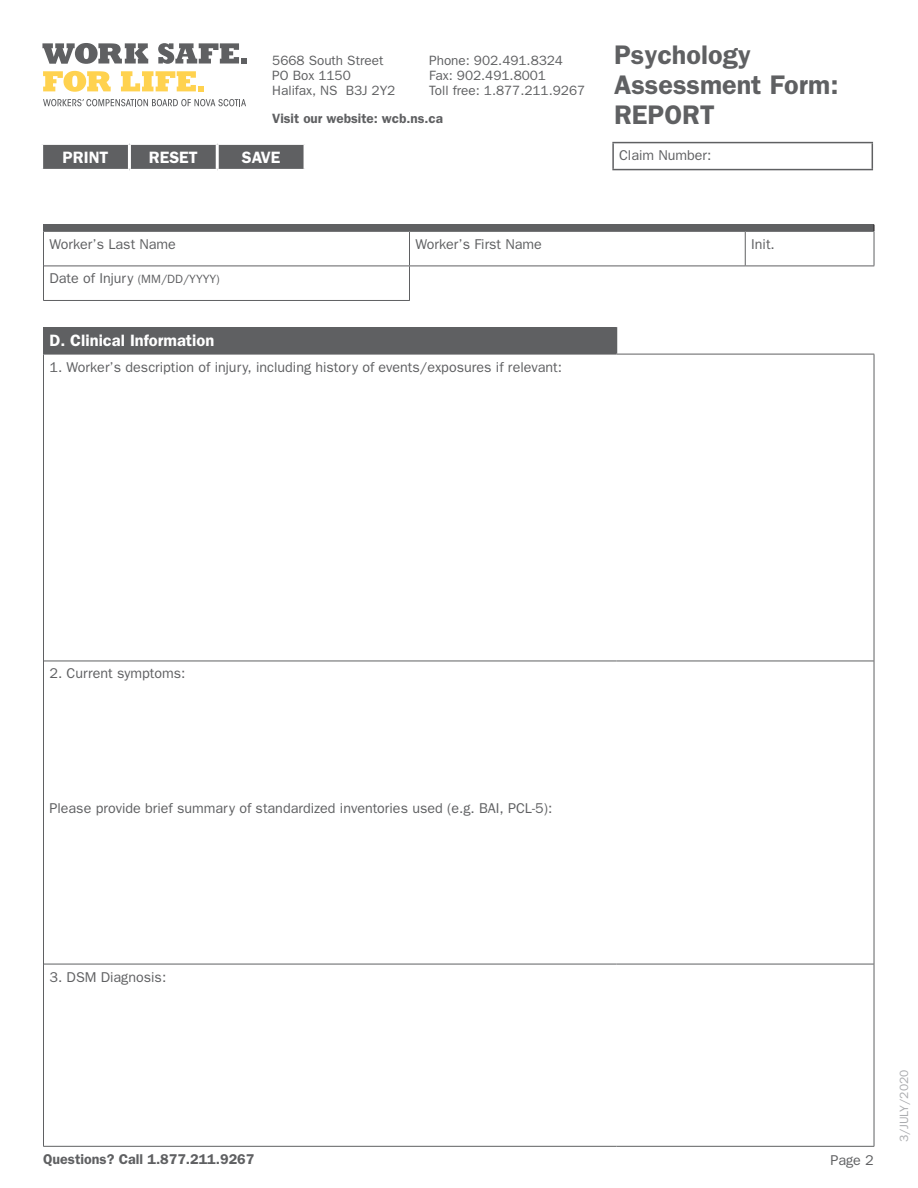
<style>
.page{position:relative;width:918px;height:1188px;background:#fff}
.page>*{position:absolute;margin:0;border:0;box-sizing:border-box;transform-origin:0 0}
.text{font:600 27px/30px "Franklin Gothic";color:#5f6062}
.text-2{font:600 16.5px "Franklin Gothic";color:#fff}
.text-3{font:14.25px "Franklin Gothic";color:#5f6062}
.text-4{font:600 14.25px "Franklin Gothic";color:#5f6062}
.text-5{font:13.5px "Franklin Gothic";color:#5f6062}
.text-6{font:600 13.5px "Franklin Gothic";color:#5f6062}
.t1{font:12px "Franklin Gothic";color:#aaacaf}
.s1{font-size:12px}
</style>
<div class="page">
<svg style="left:43px;top:99px;width:203px;height:7px"></svg>
<svg style="left:43px;top:71px;width:68px;height:21px"></svg>
<svg style="left:121px;top:71px;width:83px;height:20px"></svg>
<svg style="left:42px;top:43px;width:106px;height:21px"></svg>
<svg style="left:158px;top:43px;width:88px;height:21px"></svg>
<hr style="left:612px;top:143px;width:2px;height:26px;background:#5f6062">
<svg style="left:872px;top:143px;width:1px;height:26px"></svg>
<hr style="left:612px;top:169px;width:261px;height:1px;background:#5f6062">
<hr style="left:612px;top:142px;width:261px;height:1px;background:#5f6062">
<div style="left:44px;top:225px;width:830px;height:6px;background:#5f6062"></div>
<hr style="left:409px;top:232px;width:1px;height:34px;background:#5f6062">
<hr style="left:409px;top:266px;width:1px;height:34px;background:#5f6062">
<hr style="left:43px;top:231px;width:366px;height:1px;background:#5f6062">
<hr style="left:410px;top:231px;width:335px;height:1px;background:#5f6062">
<hr style="left:745px;top:231px;width:129px;height:1px;background:#5f6062">
<hr style="left:44px;top:266px;width:366px;height:1px;background:#5f6062">
<hr style="left:410px;top:266px;width:335px;height:1px;background:#5f6062">
<hr style="left:745px;top:266px;width:129px;height:1px;background:#5f6062">
<hr style="left:43px;top:300px;width:367px;height:1px;background:#5f6062">
<hr style="left:43px;top:232px;width:1px;height:34px;background:#5f6062">
<hr style="left:745px;top:232px;width:1px;height:34px;background:#5f6062">
<hr style="left:874px;top:232px;width:1px;height:34px;background:#5f6062">
<hr style="left:43px;top:266px;width:1px;height:34px;background:#5f6062">
<div style="left:44px;top:327px;width:572px;height:27px;background:#5f6062"></div>
<hr style="left:43px;top:964px;width:1px;height:182px;background:#5f6062">
<hr style="left:43px;top:354px;width:1px;height:307px;background:#5f6062">
<hr style="left:43px;top:661px;width:1px;height:303px;background:#5f6062">
<hr style="left:874px;top:354px;width:1px;height:307px;background:#5f6062">
<hr style="left:874px;top:661px;width:1px;height:303px;background:#5f6062">
<hr style="left:874px;top:964px;width:1px;height:182px;background:#5f6062">
<svg style="left:616px;top:327px;width:1px;height:27px"></svg>
<hr style="left:43px;top:354px;width:574px;height:1px;background:#5f6062">
<hr style="left:616px;top:354px;width:258px;height:1px;background:#5f6062">
<hr style="left:44px;top:661px;width:572px;height:1px;background:#5f6062">
<hr style="left:616px;top:661px;width:258px;height:1px;background:#5f6062">
<hr style="left:44px;top:964px;width:572px;height:1px;background:#5f6062">
<hr style="left:616px;top:964px;width:258px;height:1px;background:#5f6062">
<hr style="left:43px;top:1146px;width:574px;height:1px;background:#5f6062">
<hr style="left:616px;top:1146px;width:258px;height:1px;background:#5f6062">
<div style="left:43px;top:145px;width:261px;height:24px;background:#5f6062"></div>
<hr style="left:128px;top:145px;width:3px;height:24px;background:#fff">
<hr style="left:216px;top:145px;width:3px;height:24px;background:#fff">
<p class="text-5" style="left:272px;top:52px;width:113px">5668 South Street</p>
<p class="text-5" style="left:272px;top:67px;width:80px">PO Box 1150</p>
<p class="text-5" style="left:272px;top:82px;width:125px">Halifax, NS B3J 2Y2</p>
<p class="text-5" style="left:429px;top:52px;width:135px">Phone: 902.491.8324</p>
<p class="text-5" style="left:429px;top:67px;width:118px">Fax: 902.491.8001</p>
<p class="text-5" style="left:429px;top:82px;width:158px">Toll free: 1.877.211.9267</p>
<p class="text-6" style="left:272px;top:110px;width:173px">Visit our website: wcb.ns.ca</p>
<p class="text-2" style="left:63px;top:147px;width:47px">PRINT</p>
<p class="text-2" style="left:149px;top:147px;width:50px">RESET</p>
<p class="text-2" style="left:242px;top:147px;width:40px">SAVE</p>
<p class="text" style="left:614px;top:39px;width:226px">Psychology<br>Assessment Form:</p>
<p class="text" style="left:614px;top:99px;width:102px">REPORT</p>
<p class="text-3" style="left:619px;top:147px;width:94px">Claim Number:</p>
<p class="text-3" style="left:50px;top:236px;width:128px">Worker’s Last Name</p>
<p class="text-3" style="left:415px;top:236px;width:128px">Worker’s First Name</p>
<p class="text-3" style="left:751px;top:236px;width:25px">Init.</p>
<p class="text-3" style="left:50px;top:270px;width:172px">Date of Injury <span class="s1">(MM/DD/YYYY)</span></p>
<p class="text-2" style="left:50px;top:331px;width:166px">D. Clinical Information</p>
<p class="text-3" style="left:50px;top:359px;width:514px">1. Worker’s description of injury, including history of events/exposures if relevant:</p>
<p class="text-3" style="left:50px;top:665px;width:138px">2. Current symptoms:</p>
<p class="text-3" style="left:50px;top:800px;width:504px">Please provide brief summary of standardized inventories used (e.g. BAI, PCL-5):</p>
<p class="text-3" style="left:50px;top:969px;width:118px">3. DSM Diagnosis:</p>
<p class="text-4" style="left:43px;top:1151px;width:213px">Questions? Call 1.877.211.9267</p>
<p class="text-3" style="left:830px;top:1152px;width:45px">Page 2</p>
<p class="t1" style="left:897px;top:1142px;width:74px;rotate:-90deg">3/JULY/2020</p>
</div>
